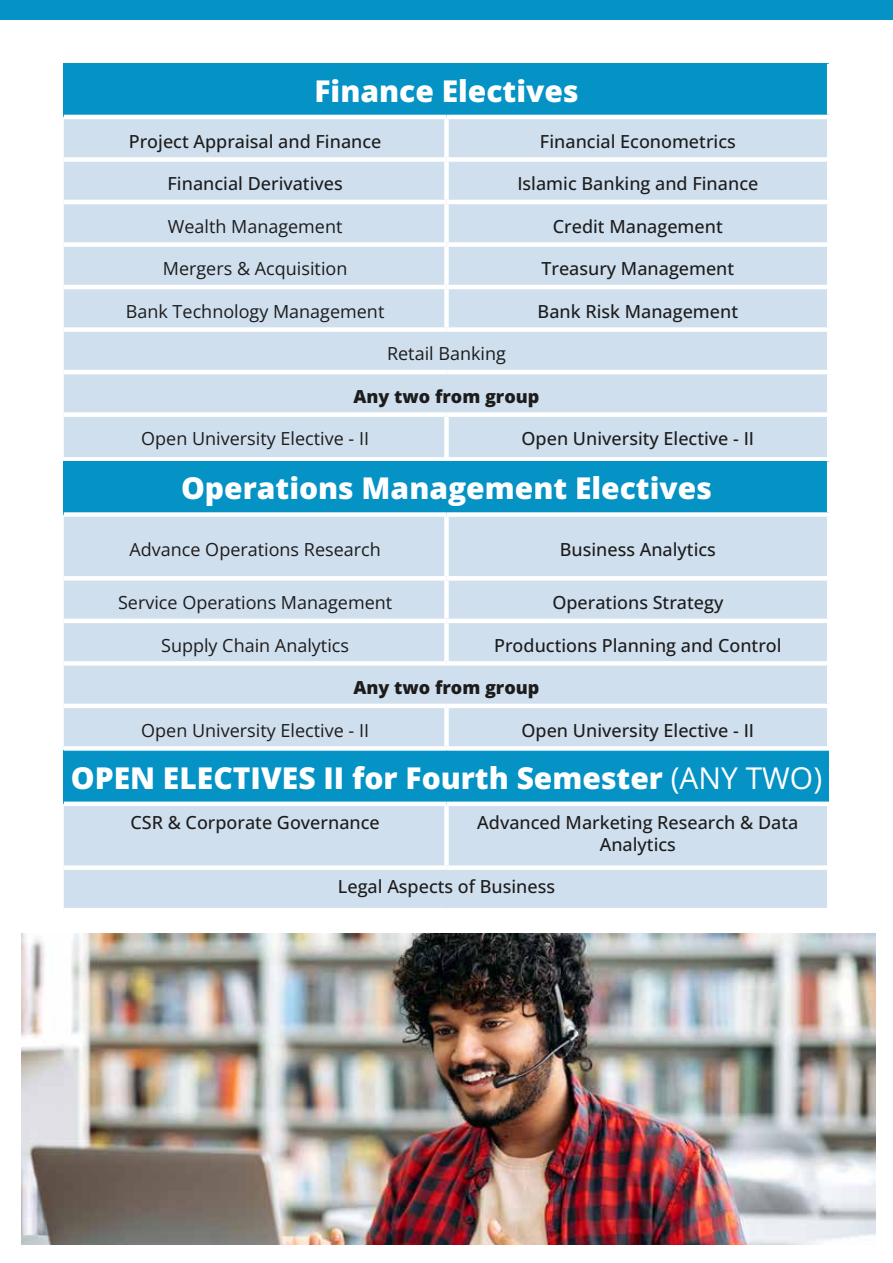
<style>
.page{position:relative;width:893px;height:1263px;background:#fff}
.page>*{position:absolute;margin:0;border:0;box-sizing:border-box;transform-origin:0 0}
.t1{font:800 30px "Open Sans";color:#fff}
.t2{font:500 18px/21.6px "Open Sans";color:#1c1c1c;text-align:center}
.t3{font:18px "Open Sans";color:#1c1c1c}
.t4{font:800 18px "Open Sans";color:#1c1c1c}
.s1{font-weight:400}
</style>
<div class="page">
<div style="left:64px;top:751px;width:765px;height:53px;background:#0592c5"></div>
<div style="left:64px;top:806px;width:763px;height:102px;background:#d0dfee"></div>
<div style="left:64px;top:801px;width:382px;height:5px;background:#fff"></div>
<div style="left:446px;top:801px;width:385px;height:5px;background:#fff"></div>
<div style="left:444px;top:806px;width:5px;height:59px;background:#fff"></div>
<div style="left:64px;top:865px;width:382px;height:5px;background:#fff"></div>
<div style="left:446px;top:865px;width:385px;height:5px;background:#fff"></div>
<div style="left:64px;top:461px;width:765px;height:53px;background:#0592c5"></div>
<div style="left:64px;top:517px;width:763px;height:229px;background:#d0dfee"></div>
<div style="left:64px;top:512px;width:382px;height:5px;background:#fff"></div>
<div style="left:446px;top:512px;width:385px;height:5px;background:#fff"></div>
<div style="left:444px;top:517px;width:5px;height:59px;background:#fff"></div>
<div style="left:64px;top:576px;width:382px;height:5px;background:#fff"></div>
<div style="left:446px;top:576px;width:385px;height:5px;background:#fff"></div>
<div style="left:444px;top:581px;width:5px;height:38px;background:#fff"></div>
<hr style="left:64px;top:619px;width:382px;height:4px;background:#fff">
<hr style="left:446px;top:619px;width:385px;height:4px;background:#fff">
<div style="left:444px;top:623px;width:5px;height:38px;background:#fff"></div>
<div style="left:64px;top:661px;width:382px;height:5px;background:#fff"></div>
<div style="left:446px;top:661px;width:385px;height:5px;background:#fff"></div>
<hr style="left:64px;top:704px;width:382px;height:4px;background:#fff">
<hr style="left:446px;top:704px;width:385px;height:4px;background:#fff">
<div style="left:444px;top:708px;width:5px;height:38px;background:#fff"></div>
<hr style="left:827px;top:461px;width:4px;height:51px;background:#fff">
<div style="left:64px;top:64px;width:765px;height:53px;background:#0592c5"></div>
<div style="left:64px;top:119px;width:763px;height:338px;background:#d0dfee"></div>
<hr style="left:64px;top:115px;width:382px;height:4px;background:#fff">
<hr style="left:446px;top:115px;width:385px;height:4px;background:#fff">
<div style="left:444px;top:119px;width:5px;height:38px;background:#fff"></div>
<div style="left:64px;top:157px;width:382px;height:5px;background:#fff"></div>
<div style="left:446px;top:157px;width:385px;height:5px;background:#fff"></div>
<div style="left:444px;top:162px;width:5px;height:38px;background:#fff"></div>
<hr style="left:64px;top:200px;width:382px;height:4px;background:#fff">
<hr style="left:446px;top:200px;width:385px;height:4px;background:#fff">
<div style="left:444px;top:204px;width:5px;height:38px;background:#fff"></div>
<div style="left:64px;top:242px;width:382px;height:5px;background:#fff"></div>
<div style="left:446px;top:242px;width:385px;height:5px;background:#fff"></div>
<div style="left:444px;top:247px;width:5px;height:38px;background:#fff"></div>
<hr style="left:64px;top:285px;width:382px;height:4px;background:#fff">
<hr style="left:446px;top:285px;width:385px;height:4px;background:#fff">
<div style="left:444px;top:289px;width:5px;height:38px;background:#fff"></div>
<div style="left:64px;top:327px;width:382px;height:5px;background:#fff"></div>
<div style="left:446px;top:327px;width:385px;height:5px;background:#fff"></div>
<hr style="left:64px;top:370px;width:382px;height:4px;background:#fff">
<hr style="left:446px;top:370px;width:385px;height:4px;background:#fff">
<div style="left:64px;top:412px;width:382px;height:5px;background:#fff"></div>
<div style="left:446px;top:412px;width:385px;height:5px;background:#fff"></div>
<div style="left:444px;top:417px;width:5px;height:40px;background:#fff"></div>
<hr style="left:827px;top:64px;width:4px;height:51px;background:#fff">
<div style="left:0;top:0;width:893px;height:19px;background:#0592c5"></div>
<img style="left:21px;top:933px;width:855px;height:312px">
<h1 class="t1" style="left:314px;top:68px;width:266px">Finance Electives</h1>
<p class="t2" style="left:129px;top:130px;width:254px">Project Appraisal and Finance</p>
<p class="t2" style="left:540px;top:130px;width:197px">Financial Econometrics</p>
<p class="t2" style="left:168px;top:173px;width:177px">Financial Derivatives</p>
<p class="t2" style="left:517px;top:173px;width:243px">Islamic Banking and Finance</p>
<p class="t3" style="left:168px;top:214px;width:176px">Wealth Management</p>
<p class="t2" style="left:553px;top:215px;width:171px">Credit Management</p>
<p class="t3" style="left:163px;top:256px;width:186px">Mergers &amp; Acquisition</p>
<p class="t2" style="left:541px;top:258px;width:194px">Treasury Management</p>
<p class="t3" style="left:126px;top:299px;width:260px">Bank Technology Management</p>
<p class="t2" style="left:538px;top:300px;width:202px">Bank Risk Management</p>
<p class="t3" style="left:387px;top:342px;width:120px">Retail Banking</p>
<p class="t4" style="left:353px;top:383px;width:188px">Any two from group</p>
<p class="t3" style="left:141px;top:427px;width:229px">Open University Elective - II</p>
<p class="t2" style="left:522px;top:428px;width:234px">Open University Elective - II</p>
<h1 class="t1" style="left:181px;top:466px;width:532px">Operations Management Electives</h1>
<p class="t3" style="left:129px;top:537px;width:253px">Advance Operations Research</p>
<p class="t2" style="left:560px;top:538px;width:158px">Business Analytics</p>
<p class="t3" style="left:118px;top:590px;width:276px">Service Operations Management</p>
<p class="t2" style="left:552px;top:591px;width:172px">Operations Strategy</p>
<p class="t3" style="left:161px;top:633px;width:189px">Supply Chain Analytics</p>
<p class="t2" style="left:494px;top:634px;width:289px">Productions Planning and Control</p>
<p class="t4" style="left:353px;top:674px;width:188px">Any two from group</p>
<p class="t3" style="left:141px;top:718px;width:229px">Open University Elective - II</p>
<p class="t2" style="left:522px;top:719px;width:234px">Open University Elective - II</p>
<h1 class="t1" style="left:71px;top:755px;width:753px">OPEN ELECTIVES II for Fourth Semester <span class="s1">(ANY TWO)</span></h1>
<p class="t2" style="left:130px;top:811px;width:251px">CSR &amp; Corporate Governance</p>
<p class="t2" style="left:477px;top:811px;width:323px">Advanced Marketing Research &amp; Data<br>Analytics</p>
<p class="t2" style="left:338px;top:875px;width:219px">Legal Aspects of Business</p>
</div>
